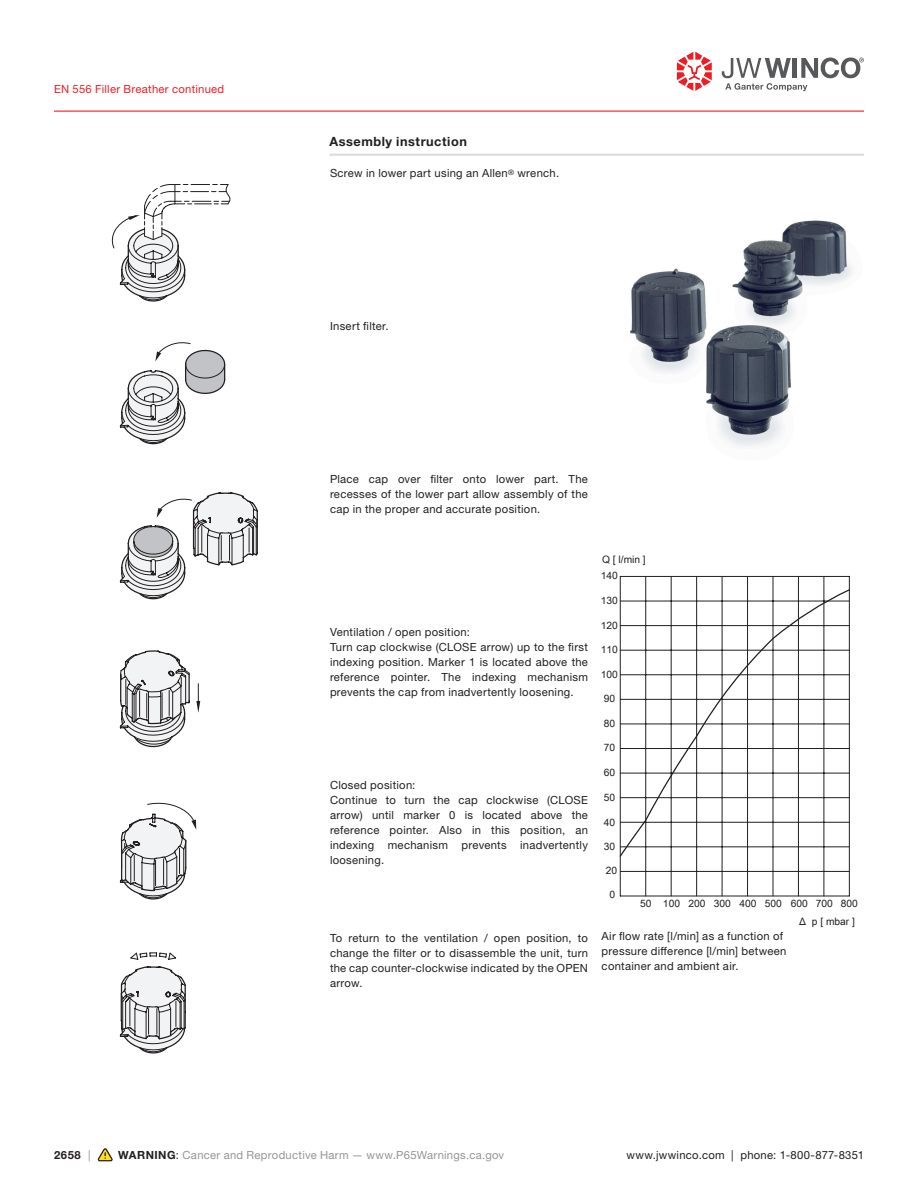
<style>
.page{position:relative;width:918px;height:1188px;background:#fff}
.page>*{position:absolute;margin:0;border:0;box-sizing:border-box;transform-origin:0 0}
.t1{font:700 12.75px "Helvetica Neue LTW1 G";letter-spacing:.04em;color:#231f20}
.t2{font:11.25px/15px "Helvetica Neue LTW1 G";letter-spacing:.025em;color:#231f20}
.t3{font:11.25px "Helvetica Neue LT Pro";letter-spacing:.025em;color:#939598}
.t4{font:11.25px "Helvetica Neue LTW1 G";letter-spacing:.025em;color:#ee1d23}
.t5{font:700 11.25px "Helvetica Neue LTW1 G";color:#231f20}
.t6{font:10.2px "Arial Unicode MS";color:#231f20}
.s1{font-size:7.35px}
.s2{font-weight:400;color:#939598}
.s3{font-weight:700;color:#231f20}
.s4{color:#231f20}
</style>
<div class="page">
<svg style="left:677px;top:52px;width:35px;height:39px"></svg>
<svg style="left:722px;top:58px;width:142px;height:33px"></svg>
<hr style="left:54px;top:111px;width:810px;height:1px;background:#ee1d23">
<svg style="left:98px;top:1148px;width:15px;height:13px"></svg>
<hr style="left:330px;top:154px;width:534px;height:2px;background:#dcdddf">
<svg style="left:111px;top:184px;width:120px;height:118px"></svg>
<svg style="left:119px;top:342px;width:107px;height:103px"></svg>
<svg style="left:119px;top:492px;width:139px;height:108px"></svg>
<svg style="left:119px;top:650px;width:81px;height:98px"></svg>
<svg style="left:119px;top:802px;width:77px;height:98px"></svg>
<svg style="left:119px;top:952px;width:67px;height:102px"></svg>
<img style="left:629px;top:220px;width:224px;height:227px">
<hr style="left:620px;top:576px;width:1px;height:320px;background:#231f20">
<hr style="left:620px;top:896px;width:229px;height:1px;background:#231f20">
<hr style="left:849px;top:576px;width:1px;height:320px;background:#231f20">
<hr style="left:620px;top:576px;width:229px;height:1px;background:#231f20">
<hr style="left:747px;top:576px;width:1px;height:320px;background:#231f20">
<hr style="left:671px;top:576px;width:1px;height:320px;background:#231f20">
<hr style="left:696px;top:576px;width:1px;height:320px;background:#231f20">
<hr style="left:722px;top:576px;width:1px;height:320px;background:#231f20">
<hr style="left:620px;top:871px;width:229px;height:1px;background:#231f20">
<hr style="left:773px;top:576px;width:1px;height:320px;background:#231f20">
<hr style="left:798px;top:576px;width:1px;height:320px;background:#231f20">
<hr style="left:824px;top:576px;width:1px;height:320px;background:#231f20">
<hr style="left:645px;top:576px;width:1px;height:320px;background:#231f20">
<svg style="left:619px;top:588px;width:231px;height:270px"></svg>
<p class="t4" style="left:54px;top:82px;width:172px">EN 556 Filler Breather continued</p>
<p class="t1" style="left:330px;top:134px;width:139px">Assembly instruction</p>
<p class="t2" style="left:330px;top:165px;width:231px">Screw in lower part using an Allen<span class="s1">®</span> wrench.</p>
<p class="t2" style="left:330px;top:318px;width:60px">Insert filter.</p>
<p class="t2" style="left:330px;top:471px;width:260px;text-align:justify">Place cap over filter onto lower part. The recesses of the lower part allow assembly of the cap in the proper and accurate position.</p>
<p class="t2" style="left:330px;top:624px;width:260px">Ventilation / open position:<br>Turn cap clockwise (CLOSE arrow) up to the first indexing position. Marker 1 is located above the reference pointer. The indexing mechanism prevents the cap from inadvertently loosening.</p>
<p class="t2" style="left:330px;top:777px;width:260px">Closed position:<br>Continue to turn the cap clockwise (CLOSE arrow) until marker 0 is located above the reference pointer. Also in this position, an indexing mechanism prevents inadvertently loosening.</p>
<p class="t2" style="left:330px;top:930px;width:260px;text-align:justify">To return to the ventilation / open position, to change the filter or to disassemble the unit, turn the cap counter-clockwise indicated by the OPEN arrow.</p>
<p class="t6" style="left:602px;top:552px;width:45px">Q [ l/min ]</p>
<p class="t6" style="left:601px;top:568px;width:19px">140</p>
<p class="t6" style="left:601px;top:593px;width:19px">130</p>
<p class="t6" style="left:601px;top:618px;width:19px">120</p>
<p class="t6" style="left:601px;top:642px;width:19px">110</p>
<p class="t6" style="left:601px;top:667px;width:19px">100</p>
<p class="t6" style="left:604px;top:691px;width:13px">90</p>
<p class="t6" style="left:604px;top:716px;width:13px">80</p>
<p class="t6" style="left:604px;top:740px;width:13px">70</p>
<p class="t6" style="left:604px;top:765px;width:13px">60</p>
<p class="t6" style="left:604px;top:790px;width:13px">50</p>
<p class="t6" style="left:604px;top:815px;width:13px">40</p>
<p class="t6" style="left:604px;top:839px;width:13px">30</p>
<p class="t6" style="left:606px;top:863px;width:13px">20</p>
<p class="t6" style="left:610px;top:887px;width:7px">0</p>
<p class="t6" style="left:640px;top:896px;width:13px">50</p>
<p class="t6" style="left:663px;top:896px;width:19px">100</p>
<p class="t6" style="left:688px;top:896px;width:70px">200 300 400</p>
<p class="t6" style="left:765px;top:896px;width:94px">500 600 700 800</p>
<p class="t6" style="left:799px;top:914px;width:57px">Δ p [ mbar ]</p>
<p class="t2" style="left:602px;top:928px;width:186px">Air flow rate [l/min] as a function of pressure difference [l/min] between container and ambient air.</p>
<p class="t5" style="left:54px;top:1148px;width:38px">2658 <span class="s2">|</span></p>
<p class="t3" style="left:118px;top:1148px;width:388px"><span class="s3">WARNING</span><span class="s4">:</span> Cancer and Reproductive Harm — www.P65Warnings.ca.gov</p>
<p class="t2" style="left:626px;top:1147px;width:239px">www.jwwinco.com | phone: 1-800-877-8351</p>
</div>
